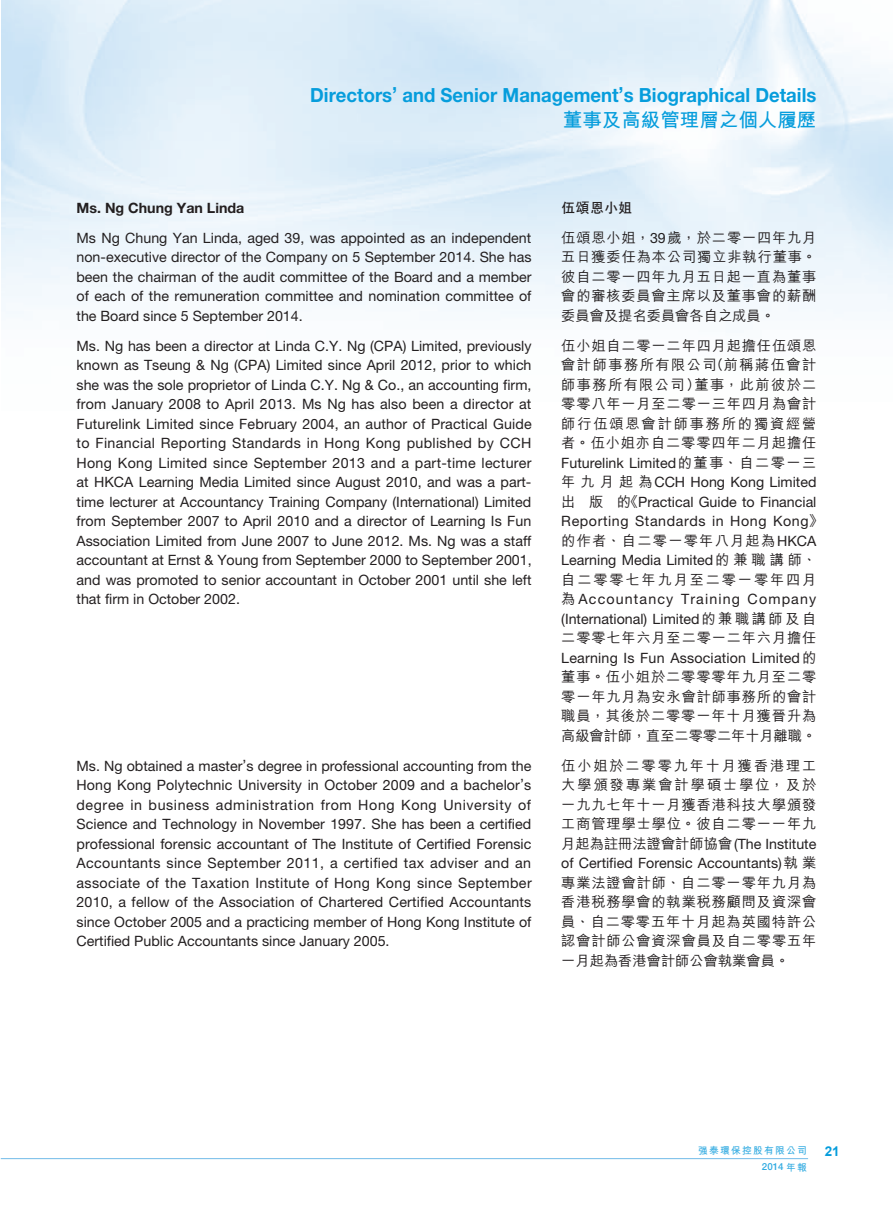
<style>
.page{position:relative;width:893px;height:1212px;background:#fff}
.page>*{position:absolute;margin:0;border:0;box-sizing:border-box;transform-origin:0 0}
.t1{font:700 19.5px "Helvetica Neue LT Std";color:#069ddc;scale:.95 1}
.t2{font:700 19.5px "M Hei HK";color:#069ddc}
._1__內文{font:14.25px/19.5px "Helvetica Neue LT Std";color:#231f20;text-align:justify}
._1__內文-2{font:500 14.25px/19.5px "M Hei HK";letter-spacing:.055em;color:#231f20;text-align:justify}
._4__副標題{font:700 14.25px "Helvetica Neue LT Std";color:#231f20}
._1__內文-3{font:700 14.25px "C Hei 2 HK";color:#231f20}
.t3{font:700 13.5px "Arial";color:#069ddc}
.t4{font:700 9.75px "M Hei HK";letter-spacing:.125em;color:#30aae1}
.t5{font:500 9.75px "Helvetica Neue LT Std";color:#30aae1}
.s1{font-weight:700}
.s2{font-family:"Helvetica Neue LT Std";font-weight:400}
.s3{font-family:"M Hei HK";font-weight:700}
</style>
<div class="page">
<hr style="left:1px;top:1158px;width:807px;height:1px;background:#72bbe8">
<h1 class="t1" style="left:310px;top:83px;width:534px">Directors’ and Senior Management’s Biographical Details</h1>
<h1 class="t2" style="left:563px;top:105px;width:255px">董事及高級管理層之個人履歷</h1>
<p class="_4__副標題" style="left:77px;top:199px;width:169px">Ms. Ng Chung Yan Linda</p>
<p class="_1__內文" style="left:77px;top:228px;width:456px">Ms Ng Chung Yan Linda, aged 39, was appointed as an independent non-executive director of the Company on 5 September 2014. She has been the chairman of the audit committee of the Board and a member of each of the remuneration committee and nomination committee of the Board since 5 September 2014.</p>
<p class="_1__內文" style="left:77px;top:336px;width:457px">Ms. Ng has been a director at Linda C.Y. Ng (CPA) Limited, previously known as Tseung &amp; Ng (CPA) Limited since April 2012, prior to which she was the sole proprietor of Linda C.Y. Ng &amp; Co., an accounting firm, from January 2008 to April 2013. Ms Ng has also been a director at Futurelink Limited since February 2004, an author of Practical Guide to Financial Reporting Standards in Hong Kong published by CCH Hong Kong Limited since September 2013 and a part-time lecturer at HKCA Learning Media Limited since August 2010, and was a part&shy;time lecturer at Accountancy Training Company (International) Limited from September 2007 to April 2010 and a director of Learning Is Fun Association Limited from June 2007 to June 2012. Ms. Ng was a staff accountant at Ernst &amp; Young from September 2000 to September 2001, and was promoted to senior accountant in October 2001 until she left that firm in October 2002.</p>
<p class="_1__內文" style="left:77px;top:756px;width:457px">Ms. Ng obtained a master’s degree in professional accounting from the Hong Kong Polytechnic University in October 2009 and a bachelor’s degree in business administration from Hong Kong University of Science and Technology in November 1997. She has been a certified professional forensic accountant of The Institute of Certified Forensic Accountants since September 2011, a certified tax adviser and an associate of the Taxation Institute of Hong Kong since September 2010, a fellow of the Association of Chartered Certified Accountants since October 2005 and a practicing member of Hong Kong Institute of Certified Public Accountants since January 2005.</p>
<p class="_1__內文-3" style="left:561px;top:200px;width:73px">伍頌恩小姐</p>
<p class="_1__內文-2" style="left:561px;top:226px;width:257px">伍頌恩小姐<span class="s1">，</span><span class="s2">39</span>歲<span class="s1">，</span>於二零一四年九月五日獲委任為本公司獨立非執行董事<span class="s1">。</span>彼自二零一四年九月五日起一直為董事會的審核委員會主席以及董事會的薪酬委員會及提名委員會各自之成員<span class="s1">。</span></p>
<p class="_1__內文-2" style="left:561px;top:334px;width:264px;text-align:left">伍小姐自二零一二年四月起擔任伍頌恩會計師事務所有限公司<span class="s1">（</span>前稱蔣伍會計師事務所有限公司<span class="s1">）</span>董事<span class="s1">，</span>此前彼於二零零八年一月至二零一三年四月為會計師行伍頌恩會計師事務所的獨資經營者<span class="s1">。</span>伍小姐亦自二零零四年二月起擔任<br><span class="s2">Futurelink Limited</span>的董事<span class="s1">、</span>自二零一三年九月起為<span class="s2">CCH Hong Kong Limited</span>出 版 的<span class="s1">《</span><span class="s2">Practical Guide to Financial<br>Reporting Standards in Hong Kong</span><span class="s1">》</span>的作者<span class="s1">、</span>自二零一零年八月起為<span class="s2">HKCA<br>Learning Media Limited</span>的兼職講師<span class="s1">、</span>自二零零七年九月至二零一零年四月為 <span class="s2">Accountancy Training Company (International) Limited</span>的兼職講師及自二零零七年六月至二零一二年六月擔任<br><span class="s2">Learning Is Fun Association Limited</span>的董事<span class="s1">。</span>伍小姐於二零零零年九月至二零零一年九月為安永會計師事務所的會計職員<span class="s1">，</span>其後於二零零一年十月獲晉升為高級會計師<span class="s1">，</span>直至二零零二年十月離職<span class="s1">。</span></p>
<p class="_1__內文-2" style="left:561px;top:754px;width:257px">伍小姐於二零零九年十月獲香港理工大學頒發專業會計學碩士學位<span class="s1">，</span>及於一九九七年十一月獲香港科技大學頒發工商管理學士學位<span class="s1">。</span>彼自二零一一年九月起為註冊法證會計師協會<span class="s2">(The Institute of Certified Forensic Accountants)</span>執業專業法證會計師<span class="s1">、</span>自二零一零年九月為香港稅務學會的執業稅務顧問及資深會員<span class="s1">、</span>自二零零五年十月起為英國特許公認會計師公會資深會員及自二零零五年一月起為香港會計師公會執業會員<span class="s1">。</span></p>
<p class="t4" style="left:698px;top:1143px;width:110px">强泰環保控股有限公司</p>
<p class="t3" style="left:825px;top:1142px;width:17px">21</p>
<p class="t5" style="left:762px;top:1161px;width:46px">2014 <span class="s3">年報</span></p>
</div>
